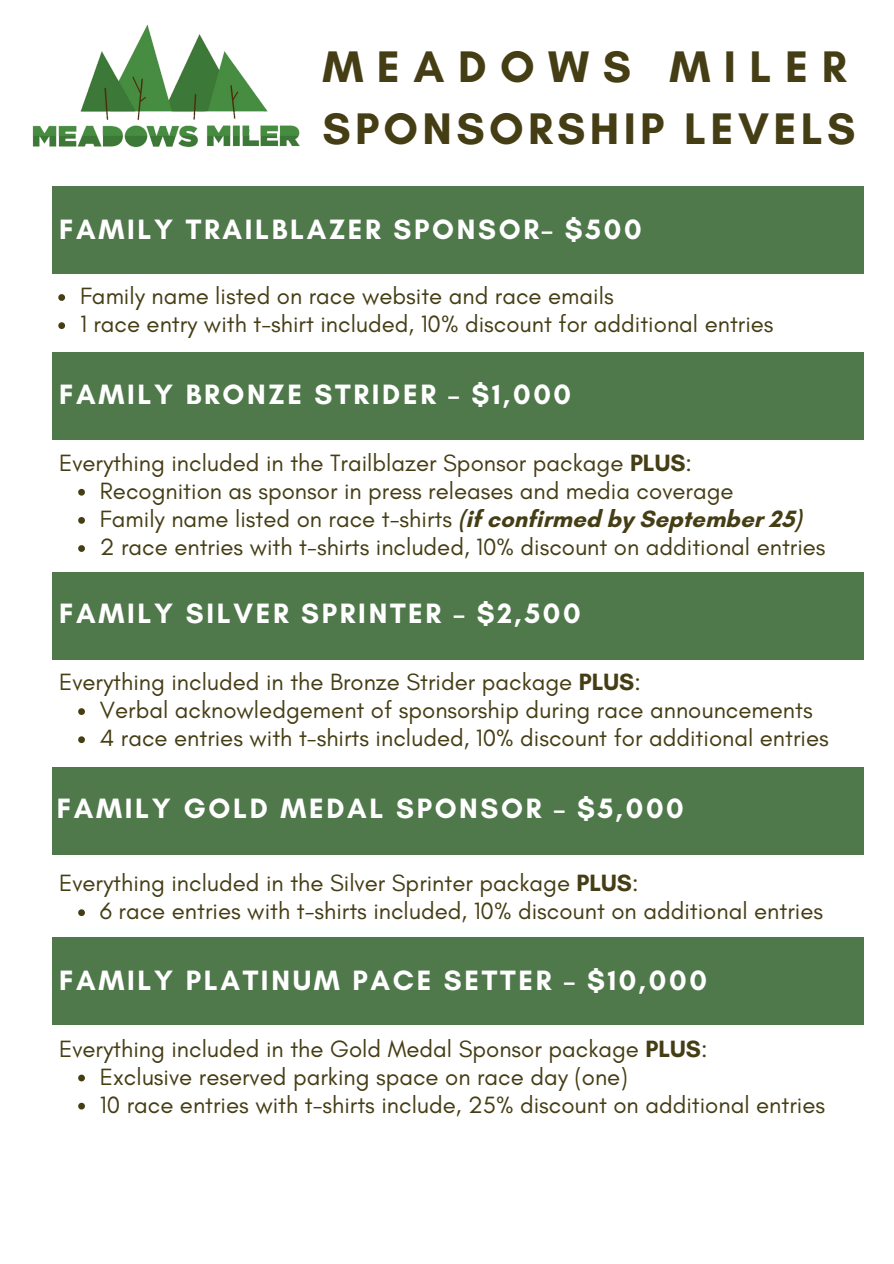
<style>
.page{position:relative;width:894px;height:1264px;background:#fff}
.page>*{position:absolute;margin:0;border:0;box-sizing:border-box;transform-origin:0 0}
.t1{font:700 45px/61.8px "Glacial Indifference";letter-spacing:.095em;color:#453d14}
.t2{font:700 28.5px "Glacial Indifference";letter-spacing:.095em;color:#fff}
.t3{font:24px "Glacial Indifference";color:#453d14}
.s1{font-weight:700}
</style>
<div class="page">
<img style="left:32px;top:24px;width:268px;height:124px">
<div style="left:52px;top:187px;width:811px;height:87px;background:#4f784b"></div>
<div style="left:52px;top:352px;width:811px;height:87px;background:#4f784b"></div>
<div style="left:52px;top:572px;width:811px;height:87px;background:#4f784b"></div>
<div style="left:52px;top:767px;width:811px;height:88px;background:#4f784b"></div>
<svg style="left:78px;top:708px;width:7px;height:7px"></svg>
<svg style="left:78px;top:736px;width:7px;height:7px"></svg>
<svg style="left:78px;top:489px;width:7px;height:6px"></svg>
<svg style="left:78px;top:517px;width:7px;height:7px"></svg>
<svg style="left:78px;top:545px;width:7px;height:7px"></svg>
<div style="left:52px;top:937px;width:811px;height:87px;background:#4f784b"></div>
<svg style="left:58px;top:294px;width:7px;height:7px"></svg>
<svg style="left:58px;top:322px;width:7px;height:7px"></svg>
<svg style="left:78px;top:909px;width:7px;height:7px"></svg>
<svg style="left:78px;top:1074px;width:7px;height:7px"></svg>
<svg style="left:78px;top:1102px;width:7px;height:7px"></svg>
<h1 class="t1" style="left:322px;top:35px;width:534px">MEADOWS MILER<br>SPONSORSHIP LEVELS</h1>
<h2 class="t2" style="left:59px;top:212px;width:584px">FAMILY TRAILBLAZER SPONSOR– $500</h2>
<p class="t3" style="left:80px;top:281px;width:535px">Family name listed on race website and race emails</p>
<p class="t3" style="left:80px;top:309px;width:695px">1 race entry with t-shirt included, 10% discount for additional entries</p>
<p class="t2" style="left:59px;top:377px;width:513px">FAMILY BRONZE STRIDER – $1,000</p>
<p class="t3" style="left:59px;top:448px;width:634px">Everything included in the Trailblazer Sponsor package <span class="s1">PLUS</span>:</p>
<p class="t3" style="left:100px;top:476px;width:635px">Recognition as sponsor in press releases and media coverage</p>
<p class="t3" style="left:100px;top:504px;width:702px">Family name listed on race t-shirts <span class="s1">(if confirmed by September 25)</span></p>
<p class="t3" style="left:100px;top:532px;width:727px">2 race entries with t-shirts included, 10% discount on additional entries</p>
<h2 class="t2" style="left:59px;top:595px;width:523px">FAMILY SILVER SPRINTER – $2,500</h2>
<p class="t3" style="left:59px;top:667px;width:583px">Everything included in the Bronze Strider package <span class="s1">PLUS</span>:</p>
<p class="t3" style="left:100px;top:695px;width:714px">Verbal acknowledgement of sponsorship during race announcements</p>
<h2 class="t3" style="left:100px;top:723px;width:730px">4 race entries with t-shirts included, 10% discount for additional entries</h2>
<h2 class="t2" style="left:57px;top:791px;width:628px">FAMILY GOLD MEDAL SPONSOR – $5,000</h2>
<p class="t3" style="left:59px;top:868px;width:580px">Everything included in the Silver Sprinter package <span class="s1">PLUS</span>:</p>
<p class="t3" style="left:100px;top:896px;width:724px">6 race entries with t-shirts included, 10% discount on additional entries</p>
<p class="t2" style="left:59px;top:962px;width:649px">FAMILY PLATINUM PACE SETTER – $10,000</p>
<h2 class="t3" style="left:59px;top:1033px;width:649px">Everything included in the Gold Medal Sponsor package <span class="s1">PLUS</span>:</h2>
<p class="t3" style="left:100px;top:1061px;width:529px">Exclusive reserved parking space on race day (one)</p>
<p class="t3" style="left:100px;top:1090px;width:726px">10 race entries with t-shirts include, 25% discount on additional entries</p>
</div>
